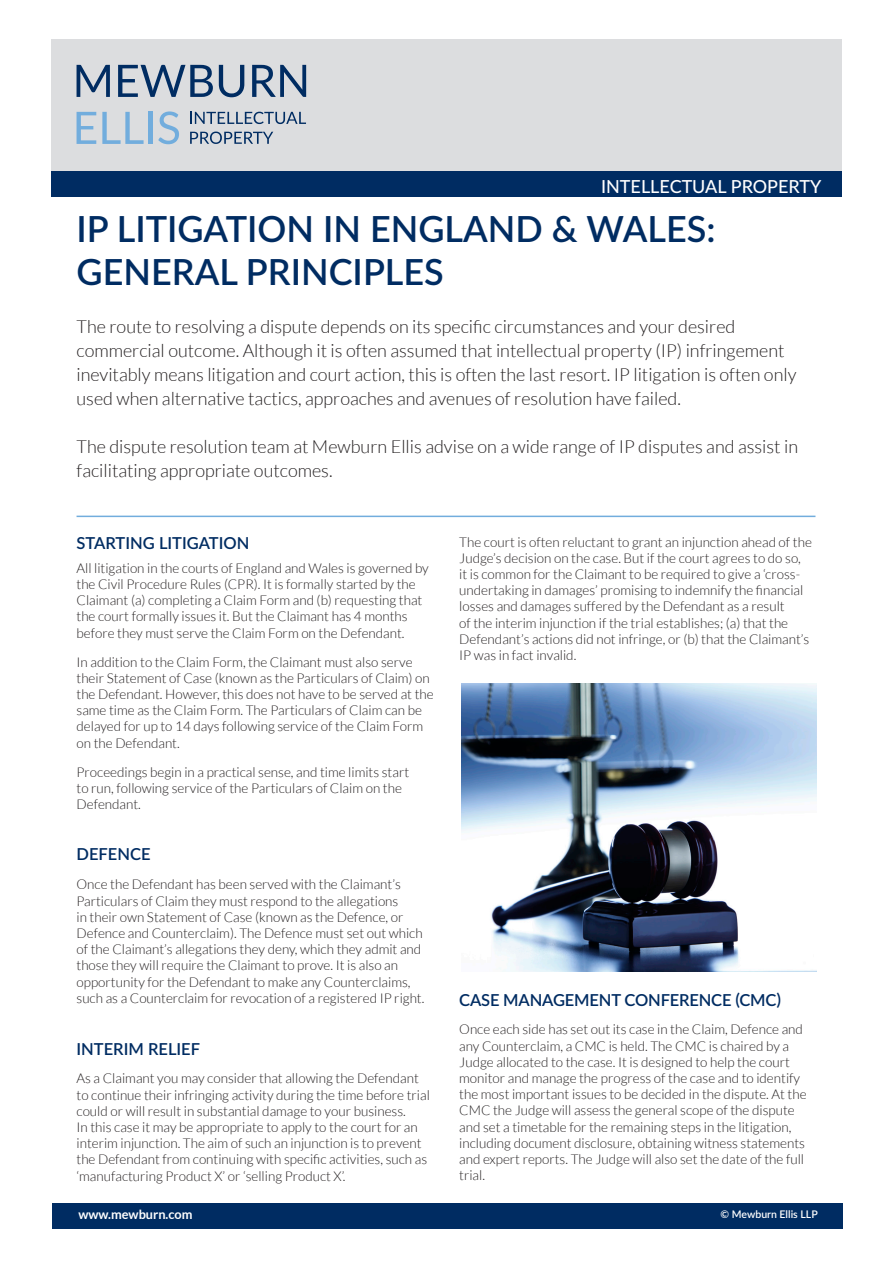
<style>
.page{position:relative;width:893px;height:1263px;background:#fff}
.page>*{position:absolute;margin:0;border:0;box-sizing:border-box;transform-origin:0 0}
.Headline_1{font:600 36px/43.2px "Lato";color:#002c62}
.Introduction{font:300 18px/24px "Lato";color:#231f20}
.t1{font:500 18px "Lato";color:#fff}
.Body_text{font:600 16.5px "Lato";letter-spacing:-.01em;color:#002c62}
.Subheadline_1{font:600 16.5px "Lato";color:#002c62}
.Body_text-2{font:300 13.5px/16.2px "Lato";color:#231f20}
.t2{font:700 12.75px "Lato";color:#fff}
.t3{font:600 10.5px "Lato";color:#fff}
</style>
<div class="page">
<div style="left:51px;top:39px;width:791px;height:132px;background:#dcdddf"></div>
<svg style="left:77px;top:65px;width:33px;height:32px"></svg>
<svg style="left:118px;top:65px;width:95px;height:32px"></svg>
<svg style="left:219px;top:65px;width:25px;height:32px"></svg>
<svg style="left:252px;top:65px;width:54px;height:32px"></svg>
<svg style="left:77px;top:112px;width:19px;height:32px"></svg>
<svg style="left:102px;top:112px;width:42px;height:32px"></svg>
<div style="left:148px;top:112px;width:5px;height:32px;background:#72addd"></div>
<svg style="left:158px;top:111px;width:21px;height:33px"></svg>
<svg style="left:190px;top:112px;width:116px;height:12px"></svg>
<svg style="left:190px;top:132px;width:83px;height:12px"></svg>
<div style="left:51px;top:171px;width:791px;height:26px;background:#002c62"></div>
<div style="left:52px;top:1203px;width:791px;height:26px;background:#002c62"></div>
<hr style="left:77px;top:516px;width:738px;height:1px;background:#72addd">
<img style="left:461px;top:683px;width:355px;height:289px">
<p class="t1" style="left:601px;top:173px;width:222px">INTELLECTUAL PROPERTY</p>
<p class="Headline_1" style="left:77px;top:205px;width:640px">IP LITIGATION IN ENGLAND &amp; WALES:<br>GENERAL PRINCIPLES</p>
<p class="Introduction" style="left:77px;top:315px;width:721px">The route to resolving a dispute depends on its specific circumstances and your desired commercial outcome. Although it is often assumed that intellectual property (IP) infringement inevitably means litigation and court action, this is often the last resort. IP litigation is often only used when alternative tactics, approaches and avenues of resolution have failed.</p>
<p class="Introduction" style="left:77px;top:435px;width:723px">The dispute resolution team at Mewburn Ellis advise on a wide range of IP disputes and assist in facilitating appropriate outcomes.</p>
<p class="Subheadline_1" style="left:77px;top:531px;width:174px">STARTING LITIGATION</p>
<p class="Body_text-2" style="left:77px;top:560px;width:354px">All litigation in the courts of England and Wales is governed by the Civil Procedure Rules (CPR). It is formally started by the Claimant (a) completing a Claim Form and (b) requesting that the court formally issues it. But the Claimant has 4 months before they must serve the Claim Form on the Defendant.</p>
<p class="Body_text-2" style="left:77px;top:654px;width:359px">In addition to the Claim Form, the Claimant must also serve their Statement of Case (known as the Particulars of Claim) on the Defendant. However, this does not have to be served at the same time as the Claim Form. The Particulars of Claim can be delayed for up to 14 days following service of the Claim Form on the Defendant.</p>
<p class="Body_text-2" style="left:77px;top:764px;width:334px">Proceedings begin in a practical sense, and time limits start to run, following service of the Particulars of Claim on the<br>Defendant.</p>
<p class="Body_text" style="left:77px;top:842px;width:75px">DEFENCE</p>
<p class="Body_text-2" style="left:77px;top:876px;width:349px">Once the Defendant has been served with the Claimant’s Particulars of Claim they must respond to the allegations<br>in their own Statement of Case (known as the Defence, or Defence and Counterclaim). The Defence must set out which of the Claimant’s allegations they deny, which they admit and those they will require the Claimant to prove. It is also an opportunity for the Defendant to make any Counterclaims, such as a Counterclaim for revocation of a registered IP right.</p>
<p class="Body_text" style="left:77px;top:1036px;width:125px">INTERIM RELIEF</p>
<p class="Body_text-2" style="left:77px;top:1070px;width:355px">As a Claimant you may consider that allowing the Defendant to continue their infringing activity during the time before trial could or will result in substantial damage to your business.<br>In this case it may be appropriate to apply to the court for an interim injunction. The aim of such an injunction is to prevent the Defendant from continuing with specific activities, such as ‘manufacturing Product X’ or ‘selling Product X’.</p>
<p class="Body_text-2" style="left:459px;top:534px;width:354px">The court is often reluctant to grant an injunction ahead of the Judge’s decision on the case. But if the court agrees to do so, it is common for the Claimant to be required to give a ‘cross&shy;undertaking in damages’ promising to indemnify the financial losses and damages suffered by the Defendant as a result<br>of the interim injunction if the trial establishes; (a) that the Defendant’s actions did not infringe, or (b) that the Claimant’s IP was in fact invalid.</p>
<p class="Body_text" style="left:459px;top:987px;width:323px">CASE MANAGEMENT CONFERENCE (CMC)</p>
<p class="Body_text-2" style="left:459px;top:1021px;width:349px">Once each side has set out its case in the Claim, Defence and any Counterclaim, a CMC is held. The CMC is chaired by a Judge allocated to the case. It is designed to help the court monitor and manage the progress of the case and to identify the most important issues to be decided in the dispute. At the CMC the Judge will assess the general scope of the dispute and set a timetable for the remaining steps in the litigation, including document disclosure, obtaining witness statements and expert reports. The Judge will also set the date of the full trial.</p>
<p class="t2" style="left:78px;top:1207px;width:116px">www.mewburn.com</p>
<p class="t3" style="left:721px;top:1207px;width:99px">© Mewburn Ellis LLP</p>
</div>
